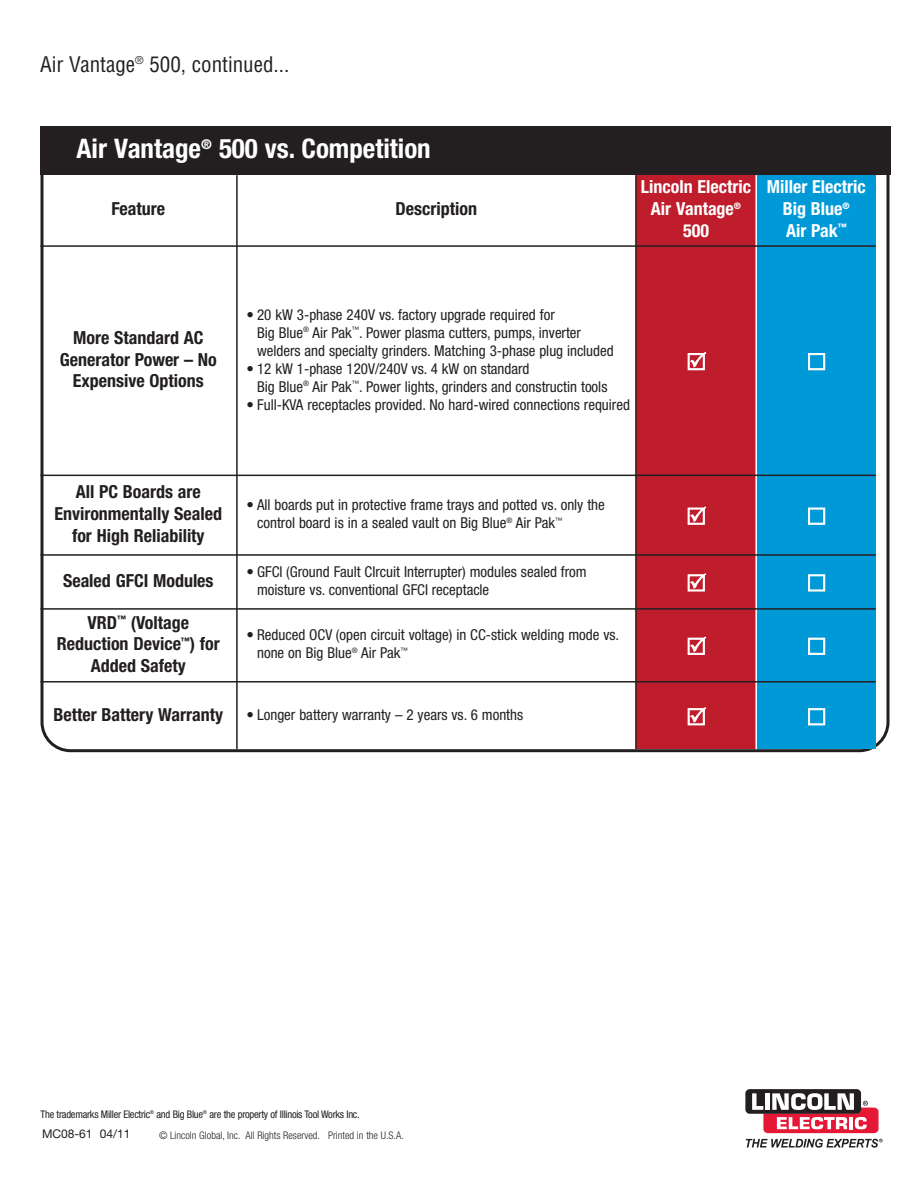
<style>
.page{position:relative;width:918px;height:1188px;background:#fff}
.page>*{position:absolute;margin:0;border:0;box-sizing:border-box;transform-origin:0 0}
.t1{font:700 condensed 27px "Helvetica Neue";color:#fff}
.t2{font:condensed 21px "Helvetica";color:#231f20}
.t3{font:700 condensed 18px/21.6px "Helvetica Neue";color:#231f20;text-align:center}
.t4{font:700 condensed 18px/21.6px "Helvetica Neue";color:#fff;text-align:center}
.t5{font:condensed 15px/18px "Helvetica Neue";color:#231f20}
.t6{font:12px "Helvetica Neue";color:#231f20}
.t7{font:condensed 10.5px "Helvetica Neue";letter-spacing:-.025em;color:#231f20}
.t8{font:300 condensed 10.5px "Helvetica Neue";color:#231f20}
</style>
<div class="page">
<svg style="left:40px;top:175px;width:850px;height:577px"></svg>
<div style="left:40px;top:127px;width:851px;height:48px;background:#231f20"></div>
<div style="left:237px;top:175px;width:399px;height:71px;background:#fff"></div>
<div style="left:636px;top:175px;width:120px;height:71px;background:#bf1d2c"></div>
<div style="left:756px;top:175px;width:120px;height:71px;background:#0099d8"></div>
<div style="left:636px;top:246px;width:120px;height:229px;background:#bf1d2c"></div>
<div style="left:756px;top:246px;width:120px;height:229px;background:#0099d8"></div>
<div style="left:636px;top:475px;width:120px;height:80px;background:#bf1d2c"></div>
<div style="left:756px;top:475px;width:120px;height:80px;background:#0099d8"></div>
<div style="left:636px;top:555px;width:120px;height:54px;background:#bf1d2c"></div>
<div style="left:756px;top:555px;width:120px;height:54px;background:#0099d8"></div>
<div style="left:636px;top:609px;width:120px;height:73px;background:#bf1d2c"></div>
<div style="left:756px;top:609px;width:120px;height:73px;background:#0099d8"></div>
<div style="left:636px;top:682px;width:120px;height:67px;background:#bf1d2c"></div>
<div style="left:756px;top:682px;width:120px;height:67px;background:#0099d8"></div>
<hr style="left:236px;top:175px;width:2px;height:574px;background:#231f20">
<hr style="left:635px;top:175px;width:2px;height:574px;background:#231f20">
<hr style="left:755px;top:175px;width:2px;height:574px;background:#fff">
<hr style="left:40px;top:245px;width:836px;height:2px;background:#231f20">
<hr style="left:40px;top:475px;width:836px;height:1px;background:#231f20">
<hr style="left:40px;top:554px;width:836px;height:2px;background:#231f20">
<hr style="left:40px;top:608px;width:836px;height:2px;background:#231f20">
<hr style="left:40px;top:681px;width:836px;height:2px;background:#231f20">
<svg style="left:746px;top:1139px;width:137px;height:9px"></svg>
<div style="left:745px;top:1089px;width:116px;height:25px;background:#231f20;border-radius:4px"></div>
<svg style="left:752px;top:1093px;width:127px;height:40px"></svg>
<h2 class="t2" style="left:40px;top:52px;width:251px">Air Vantage<sup>®</sup> 500, continued...</h2>
<h1 class="t1" style="left:77px;top:139px;width:356px">Air Vantage<sup>®</sup> 500 vs. Competition</h1>
<p class="t3" style="left:112px;top:199px;width:55px">Feature</p>
<p class="t3" style="left:396px;top:199px;width:83px">Description</p>
<p class="t4" style="left:641px;top:178px;width:112px">Lincoln Electric<br>Air Vantage<sup>®<br></sup>500</p>
<p class="t4" style="left:767px;top:178px;width:100px">Miller Electric<br>Big Blue<sup>®<br></sup>Air Pak<sup>™</sup></p>
<p class="t3" style="left:60px;top:328px;width:158px">More Standard AC<br>Generator Power – No<br>Expensive Options</p>
<p class="t5" style="left:257px;top:307px;width:358px;text-indent:-10px">• 20 kW 3-phase 240V vs. factory upgrade required for<br>Big Blue<sup>®</sup> Air Pak<sup>™</sup>. Power plasma cutters, pumps, inverter welders and specialty grinders. Matching 3-phase plug included</p>
<p class="t5" style="left:257px;top:361px;width:352px;text-indent:-10px">• 12 kW 1-phase 120V/240V vs. 4 kW on standard<br>Big Blue<sup>®</sup> Air Pak<sup>™</sup>. Power lights, grinders and constructin tools</p>
<p class="t5" style="left:247px;top:397px;width:385px">• Full-KVA receptacles provided. No hard-wired connections required</p>
<p class="t3" style="left:54px;top:483px;width:169px">All PC Boards are<br>Environmentally Sealed for High Reliability</p>
<p class="t5" style="left:257px;top:497px;width:349px;text-indent:-10px">• All boards put in protective frame trays and potted vs. only the control board is in a sealed vault on Big Blue<sup>®</sup> Air Pak<sup>™</sup></p>
<p class="t3" style="left:63px;top:571px;width:152px">Sealed GFCI Modules</p>
<p class="t5" style="left:257px;top:564px;width:331px;text-indent:-10px">• GFCI (Ground Fault CIrcuit Interrupter) modules sealed from moisture vs. conventional GFCI receptacle</p>
<p class="t3" style="left:57px;top:613px;width:165px">VRD<sup>™</sup> (Voltage<br>Reduction Device<sup>™</sup>) for<br>Added Safety</p>
<p class="t5" style="left:257px;top:627px;width:364px;text-indent:-10px">• Reduced OCV (open circuit voltage) in CC-stick welding mode vs. none on Big Blue<sup>®</sup> Air Pak<sup>™</sup></p>
<p class="t3" style="left:54px;top:705px;width:171px">Better Battery Warranty</p>
<p class="t5" style="left:247px;top:707px;width:278px">• Longer battery warranty – 2 years vs. 6 months</p>
<p class="t7" style="left:40px;top:1111px;width:321px">The trademarks Miller Electric<sup>®</sup> and Big Blue<sup>®</sup> are the property of Illinois Tool Works Inc.</p>
<p class="t6" style="left:42px;top:1130px;width:90px">MC08-61 04/11</p>
<p class="t8" style="left:159px;top:1131px;width:246px">© Lincoln Global, Inc. All Rights Reserved. Printed in the U.S.A.</p>
</div>
